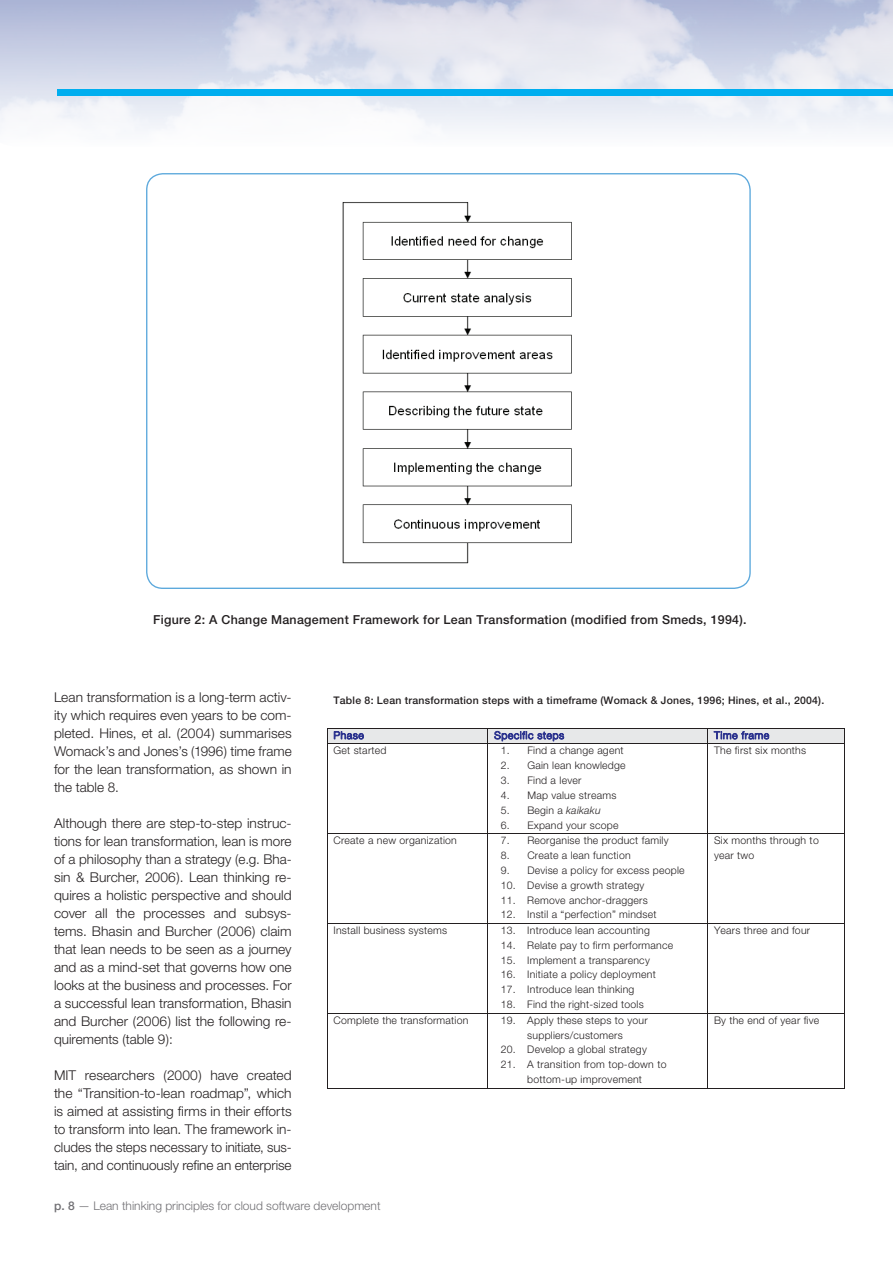
<style>
.page{position:relative;width:893px;height:1263px;background:#fff}
.page>*{position:absolute;margin:0;border:0;box-sizing:border-box;transform-origin:0 0}
.t1{font:300 13.5px/18px "Helvetica Neue";color:#231f20;text-align:justify}
.t2{font:500 12.45px "Helvetica Neue";letter-spacing:.02em;color:#231f20}
.t3{font:300 12px "Helvetica Neue";color:#717074}
.t4{font:300 10.5px/14.9px "Helvetica Neue";letter-spacing:.02em;color:#231f20;text-align:center}
.t5{font:500 10.5px "Helvetica Neue";letter-spacing:.02em;color:#231f20}
.s1{font-style:italic}
.s2{font-weight:500}
</style>
<div class="page">
<div style="left:57px;top:89px;width:836px;height:7px;background:#00aeef"></div>
<img style="left:342px;top:202px;width:230px;height:362px">
<div style="left:327px;top:729px;width:161px;height:15px;background:#e7e8e9"></div>
<svg style="left:334px;top:731px;width:30px;height:8px"></svg>
<div style="left:488px;top:729px;width:219px;height:15px;background:#e7e8e9"></div>
<div style="left:708px;top:729px;width:136px;height:15px;background:#e7e8e9"></div>
<svg style="left:714px;top:731px;width:55px;height:8px"></svg>
<hr style="left:327px;top:728px;width:381px;height:1px;background:#231f20">
<hr style="left:708px;top:728px;width:136px;height:1px;background:#231f20">
<svg style="left:327px;top:729px;width:1px;height:15px"></svg>
<svg style="left:488px;top:730px;width:76px;height:14px"></svg>
<svg style="left:707px;top:729px;width:1px;height:15px"></svg>
<hr style="left:327px;top:744px;width:381px;height:1px;background:#231f20">
<hr style="left:708px;top:744px;width:136px;height:1px;background:#231f20">
<svg style="left:844px;top:728px;width:1px;height:16px"></svg>
<hr style="left:327px;top:744px;width:1px;height:89px;background:#231f20">
<hr style="left:488px;top:744px;width:1px;height:89px;background:#231f20">
<hr style="left:707px;top:744px;width:1px;height:89px;background:#231f20">
<hr style="left:844px;top:744px;width:1px;height:89px;background:#231f20">
<hr style="left:327px;top:833px;width:381px;height:1px;background:#231f20">
<hr style="left:708px;top:833px;width:136px;height:1px;background:#231f20">
<hr style="left:327px;top:834px;width:1px;height:89px;background:#231f20">
<hr style="left:488px;top:834px;width:1px;height:89px;background:#231f20">
<hr style="left:707px;top:834px;width:1px;height:89px;background:#231f20">
<hr style="left:844px;top:834px;width:1px;height:89px;background:#231f20">
<hr style="left:327px;top:923px;width:381px;height:1px;background:#231f20">
<hr style="left:708px;top:923px;width:136px;height:1px;background:#231f20">
<hr style="left:327px;top:924px;width:1px;height:89px;background:#231f20">
<hr style="left:488px;top:924px;width:1px;height:89px;background:#231f20">
<hr style="left:707px;top:924px;width:1px;height:89px;background:#231f20">
<hr style="left:844px;top:924px;width:1px;height:89px;background:#231f20">
<hr style="left:327px;top:1013px;width:381px;height:1px;background:#231f20">
<hr style="left:708px;top:1013px;width:136px;height:1px;background:#231f20">
<hr style="left:327px;top:1013px;width:1px;height:75px;background:#231f20">
<hr style="left:327px;top:1088px;width:161px;height:1px;background:#231f20">
<hr style="left:488px;top:1013px;width:1px;height:75px;background:#231f20">
<hr style="left:488px;top:1088px;width:219px;height:1px;background:#231f20">
<hr style="left:707px;top:1013px;width:1px;height:75px;background:#231f20">
<hr style="left:708px;top:1088px;width:136px;height:1px;background:#231f20">
<hr style="left:844px;top:1013px;width:1px;height:75px;background:#231f20">
<p class="t2" style="left:153px;top:612px;width:595px">Figure 2: A Change Management Framework for Lean Transformation (modified from Smeds, 1994).</p>
<p class="t1" style="left:54px;top:688px;width:239px">Lean transformation is a long-term activ&shy;ity which requires even years to be com&shy;pleted. Hines, et al. (2004) summarises Womack’s and Jones’s (1996) time frame for the lean transformation, as shown in the table 8.</p>
<p class="t1" style="left:54px;top:814px;width:239px">Although there are step-to-step instruc&shy;tions for lean transformation, lean is more of a philosophy than a strategy (e.g. Bha&shy;sin &amp; Burcher, 2006). Lean thinking re&shy;quires a holistic perspective and should cover all the processes and subsys&shy;tems. Bhasin and Burcher (2006) claim that lean needs to be seen as a journey and as a mind-set that governs how one looks at the business and processes. For a successful lean transformation, Bhasin and Burcher (2006) list the following re&shy;quirements (table 9):</p>
<p class="t1" style="left:54px;top:1066px;width:239px">MIT researchers (2000) have created the “Transition-to-lean roadmap”, which is aimed at assisting firms in their efforts to transform into lean. The framework in&shy;cludes the steps necessary to initiate, sus&shy;tain, and continuously refine an enterprise</p>
<p class="t5" style="left:333px;top:694px;width:492px">Table 8: Lean transformation steps with a timeframe (Womack &amp; Jones, 1996; Hines, et al., 2004).</p>
<p class="t4" style="left:333px;top:743px;width:55px">Get started</p>
<p class="t4" style="left:501px;top:743px;width:124px">1. Find a change agent</p>
<p class="t4" style="left:501px;top:758px;width:126px">2. Gain lean knowledge</p>
<p class="t4" style="left:501px;top:773px;width:82px">3. Find a lever</p>
<p class="t4" style="left:501px;top:788px;width:117px">4. Map value streams</p>
<p class="t4" style="left:501px;top:802px;width:101px">5. Begin a <span class="s1">kaikaku</span></p>
<p class="t4" style="left:501px;top:817px;width:119px">6. Expand your scope</p>
<p class="t4" style="left:333px;top:833px;width:125px">Create a new organization</p>
<p class="t4" style="left:501px;top:833px;width:169px">7. Reorganise the product family</p>
<p class="t4" style="left:501px;top:848px;width:131px">8. Create a lean function</p>
<p class="t4" style="left:501px;top:862px;width:185px">9. Devise a policy for excess people</p>
<p class="t4" style="left:501px;top:877px;width:145px">10. Devise a growth strategy</p>
<p class="t4" style="left:501px;top:892px;width:148px">11. Remove anchor-draggers</p>
<p class="t4" style="left:501px;top:907px;width:157px">12. Instil a “perfection” mindset</p>
<p class="t4" style="left:333px;top:922px;width:115px">Install business systems</p>
<p class="t4" style="left:501px;top:922px;width:151px">13. Introduce lean accounting</p>
<p class="t4" style="left:501px;top:937px;width:174px">14. Relate pay to firm performance</p>
<p class="t4" style="left:501px;top:952px;width:151px">15. Implement a transparency</p>
<p class="t4" style="left:501px;top:967px;width:157px">16. Initiate a policy deployment</p>
<p class="t4" style="left:501px;top:982px;width:135px">17. Introduce lean thinking</p>
<p class="t4" style="left:501px;top:997px;width:144px">18. Find the right-sized tools</p>
<p class="t4" style="left:333px;top:1012px;width:136px">Complete the transformation</p>
<p class="t4" style="left:501px;top:1012px;width:148px">19. Apply these steps to your suppliers/customers</p>
<p class="t4" style="left:501px;top:1042px;width:148px">20. Develop a global strategy</p>
<p class="t4" style="left:501px;top:1057px;width:167px">21. A transition from top-down to bottom-up improvement</p>
<p class="t4" style="left:714px;top:743px;width:94px">The first six months</p>
<p class="t4" style="left:714px;top:833px;width:106px;text-align:left">Six months through to year two</p>
<p class="t4" style="left:714px;top:922px;width:98px">Years three and four</p>
<p class="t4" style="left:714px;top:1012px;width:107px">By the end of year five</p>
<p class="t3" style="left:54px;top:1198px;width:328px"><span class="s2">p. 8</span> — Lean thinking principles for cloud software development</p>
</div>
